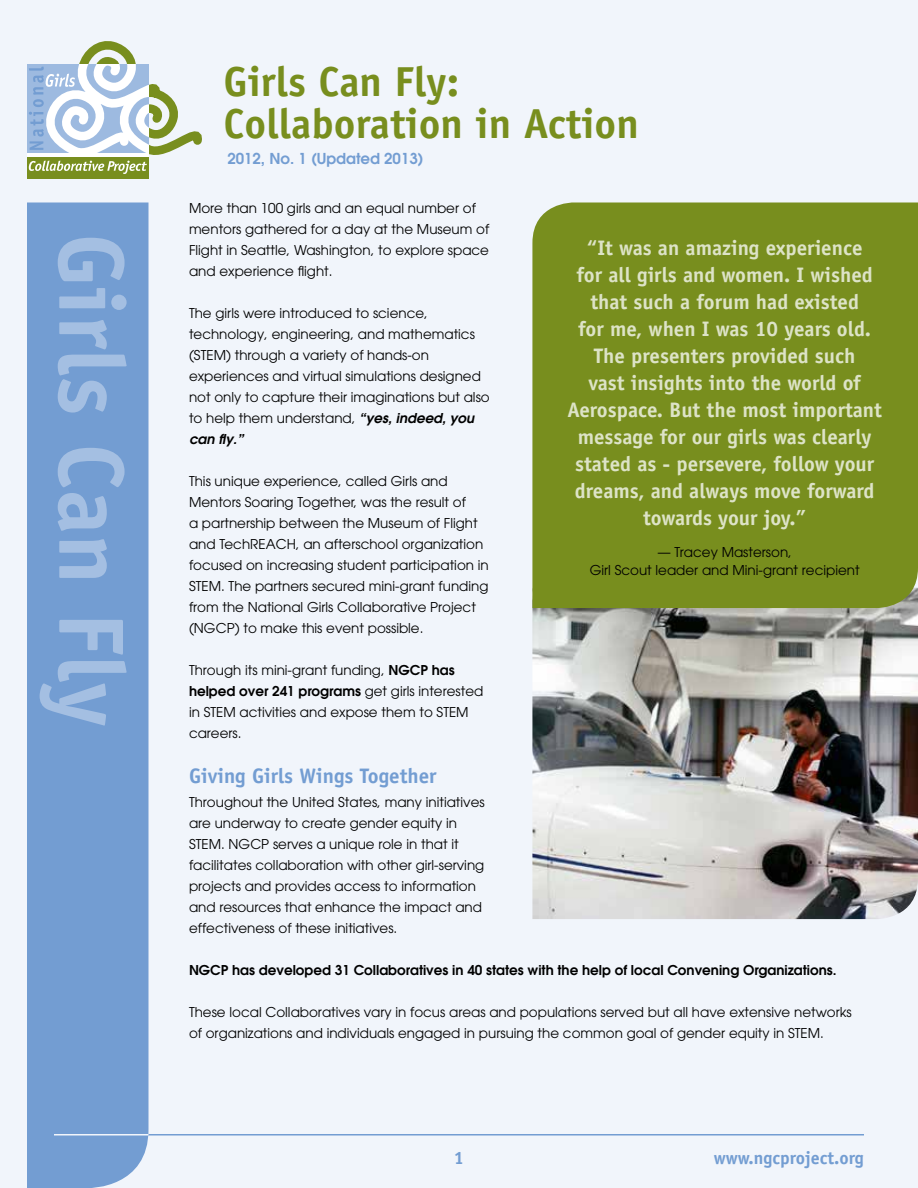
<style>
.page{position:relative;width:918px;height:1188px;background:#f1f5fb}
.page>*{position:absolute;margin:0;border:0;box-sizing:border-box;transform-origin:0 0}
.t1{font:700 93px "Officina Sans";color:#a4bfe2}
.t2{font:700 42px/42px "Officina Sans";color:#788e1e}
.t3{font:700 21px/27px "Officina Sans";color:#dde3c7;text-align:center}
.t4{font:700 21px "Officina Sans";color:#739dd2}
.t5{font:700 18px "Officina Sans";color:#739dd2}
.t6{font:600 15px "Avant Garde";color:#739dd2}
.t7{font:13.5px/21px "Avant Garde";color:#000}
.t8{font:600 13.5px "Avant Garde";color:#000}
.s1{font-weight:600;font-style:italic}
.s2{font-weight:600}
</style>
<div class="page">
<img style="left:532px;top:608px;width:386px;height:311px">
<div style="left:27px;top:202px;width:121px;height:986px;background:#739dd2"></div>
<div style="left:27px;top:156px;width:122px;height:22px;background:#788e1e"></div>
<svg style="left:29px;top:41px;width:173px;height:133px"></svg>
<hr style="left:27px;top:153px;width:122px;height:3px;background:#fff">
<hr style="left:54px;top:1134px;width:810px;height:2px;background:#739dd2">
<hr style="left:54px;top:1134px;width:94px;height:2px;background:#f1f5fb">
<div style="left:532px;top:202px;width:386px;height:406px;background:#788e1e"></div>
<h1 class="t1" style="left:149px;top:233px;width:496px;rotate:90deg">Girls Can Fly</h1>
<h2 class="t2" style="left:224px;top:60px;width:417px">Girls Can Fly:<br>Collaboration in Action</h2>
<p class="t6" style="left:227px;top:148px;width:198px">2012, No. 1 (Updated 2013)</p>
<p class="t7" style="left:189px;top:198px;width:302px">More than 100 girls and an equal number of mentors gathered for a day at the Museum of Flight in Seattle, Washington, to explore space and experience flight.</p>
<p class="t7" style="left:189px;top:303px;width:302px">The girls were introduced to science, technology, engineering, and mathematics (STEM) through a variety of hands-on experiences and virtual simulations designed not only to capture their imaginations but also to help them understand, <span class="s1">“yes, indeed, you can fly.”</span></p>
<p class="t7" style="left:189px;top:471px;width:301px">This unique experience, called Girls and Mentors Soaring Together, was the result of<br>a partnership between the Museum of Flight and TechREACH, an afterschool organization focused on increasing student participation in STEM. The partners secured mini-grant funding from the National Girls Collaborative Project (NGCP) to make this event possible.</p>
<p class="t7" style="left:189px;top:660px;width:296px">Through its mini-grant funding, <span class="s2">NGCP has helped over 241 programs</span> get girls interested in STEM activities and expose them to STEM careers.</p>
<h3 class="t4" style="left:189px;top:763px;width:249px">Giving Girls Wings Together</h3>
<p class="t7" style="left:189px;top:792px;width:297px">Throughout the United States, many initiatives are underway to create gender equity in STEM. NGCP serves a unique role in that it facilitates collaboration with other girl-serving projects and provides access to information and resources that enhance the impact and effectiveness of these initiatives.</p>
<p class="t8" style="left:189px;top:961px;width:649px">NGCP has developed 31 Collaboratives in 40 states with the help of local Convening Organizations.</p>
<p class="t7" style="left:189px;top:1002px;width:664px">These local Collaboratives vary in focus areas and populations served but all have extensive networks of organizations and individuals engaged in pursuing the common goal of gender equity in STEM.</p>
<p class="t3" style="left:567px;top:234px;width:316px">“It was an amazing experience<br>for all girls and women. I wished that such a forum had existed<br>for me, when I was 10 years old.<br>The presenters provided such<br>vast insights into the world of<br>Aerospace. But the most important message for our girls was clearly stated as - persevere, follow your dreams, and always move forward towards your joy.”</p>
<p class="t7" style="left:590px;top:543px;width:271px;line-height:18px;text-align:center">— Tracey Masterson,<br>Girl Scout leader and Mini-grant recipient</p>
<h3 class="t5" style="left:454px;top:1147px;width:12px">1</h3>
<h3 class="t5" style="left:714px;top:1147px;width:152px">www.ngcproject.org</h3>
</div>
